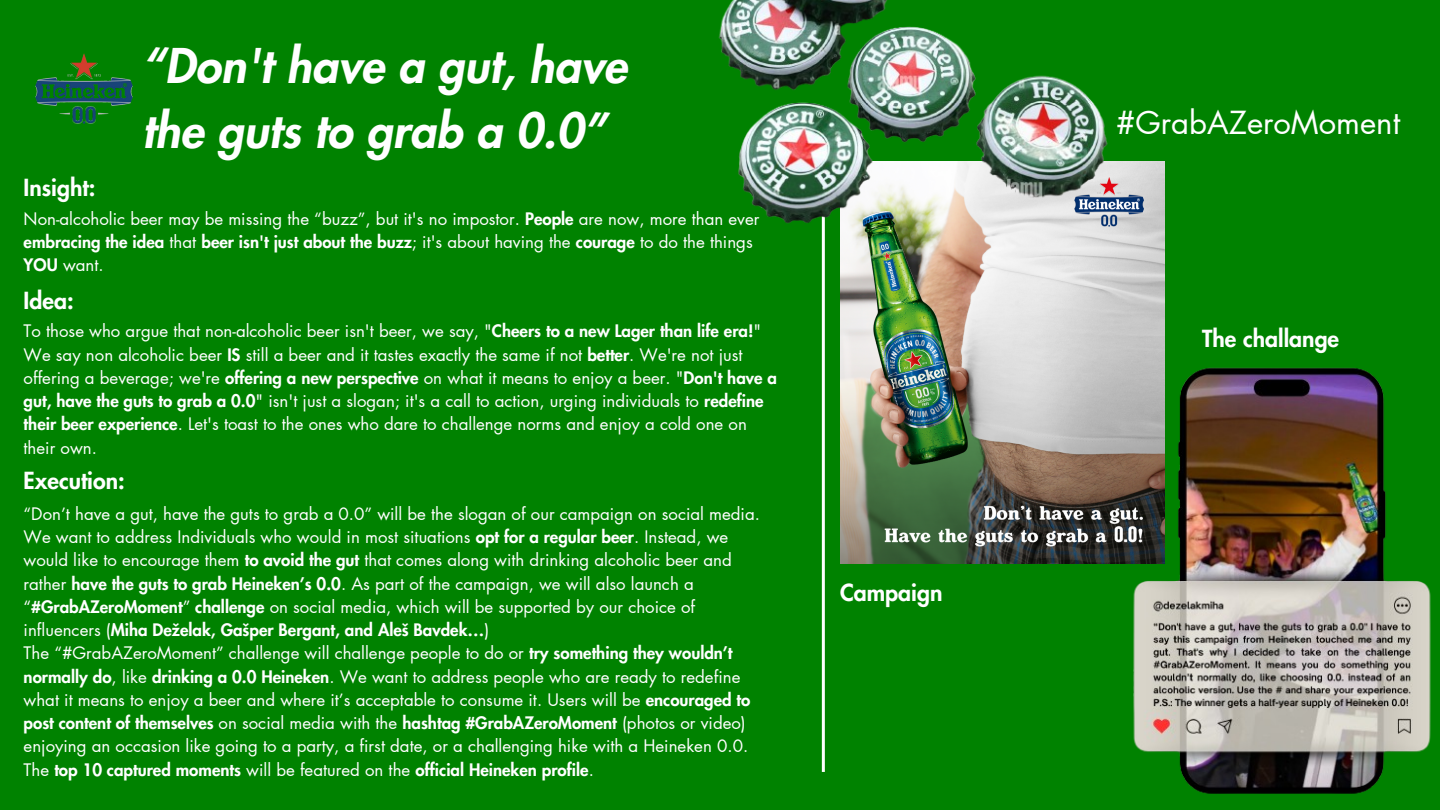
<style>
.page{position:relative;width:1440px;height:810px;background:#008200}
.page>*{position:absolute;margin:0;border:0;box-sizing:border-box;transform-origin:0 0}
.t1{font:italic 800 46.8px/65.2px "Futura LT Pro";color:#fff}
.t2{font:31.1px "Futura LT Pro";color:#fff}
.t3{font:800 23px "Futura LT Pro";color:#fff}
.t4{font:16.9px/23.2px "Futura LT Pro";color:#fff}
.s1{font-weight:800}
</style>
<div class="page">
<img style="left:35px;top:53px;width:98px;height:71px">
<img style="left:840px;top:161px;width:325px;height:402px">
<hr style="left:822px;top:161px;width:3px;height:611px;background:#fff">
<img style="left:718px;top:0;width:446px;height:321px">
<img style="left:1098px;top:253px;width:333px;height:541px">
<p class="t3" style="left:24px;top:177px;width:73px">Insight:</p>
<p class="t1" style="left:142px;top:35px;width:486px">“Don't have a gut, have the guts to grab a 0.0”</p>
<h3 class="t4" style="left:24px;top:208px;width:737px">Non-alcoholic beer may be missing the “buzz”, but it's no impostor. <span class="s1">People</span> are now, more than ever <span class="s1">embracing the idea</span> that <span class="s1">beer isn't just about the buzz</span>; it's about having the <span class="s1">courage</span> to do the things<br><span class="s1">YOU</span> want.</h3>
<h3 class="t3" style="left:24px;top:290px;width:52px">Idea:</h3>
<h3 class="t4" style="left:24px;top:320px;width:755px">To those who argue that non-alcoholic beer isn't beer, we say, "<span class="s1">Cheers to a new Lager than life era!</span>" We say non alcoholic beer <span class="s1">IS</span> still a beer and it tastes exactly the same if not <span class="s1">better</span>. We're not just offering a beverage; we're <span class="s1">offering a new perspective</span> on what it means to enjoy a beer. "<span class="s1">Don't have a gut, have the guts to grab a 0.0</span>" isn't just a slogan; it's a call to action, urging individuals to <span class="s1">redefine their beer experience</span>. Let's toast to the ones who dare to challenge norms and enjoy a cold one on their own.</h3>
<p class="t3" style="left:24px;top:470px;width:103px">Execution:</p>
<h3 class="t4" style="left:24px;top:503px;width:738px">“Don’t have a gut, have the guts to grab a 0.0” will be the slogan of our campaign on social media.<br>We want to address Individuals who would in most situations <span class="s1">opt for a regular beer</span>. Instead, we would like to encourage them <span class="s1">to avoid the gut</span> that comes along with drinking alcoholic beer and rather <span class="s1">have the guts to grab Heineken’s 0.0</span>. As part of the campaign, we will also launch a “<span class="s1">#GrabAZeroMoment</span>” <span class="s1">challenge</span> on social media, which will be supported by our choice of influencers (<span class="s1">Miha Deželak, Gašper Bergant, and Aleš Bavdek…</span>)</h3>
<p class="t4" style="left:24px;top:642px;width:728px">The “#GrabAZeroMoment” challenge will challenge people to do or <span class="s1">try something they wouldn’t normally do</span>, like <span class="s1">drinking a 0.0 Heineken</span>. We want to address people who are ready to redefine what it means to enjoy a beer and where it’s acceptable to consume it. Users will be <span class="s1">encouraged to post content of themselves</span> on social media with the <span class="s1">hashtag #GrabAZeroMoment</span> (photos or video) enjoying an occasion like going to a party, a first date, or a challenging hike with a Heineken 0.0.<br>The <span class="s1">top 10 captured moments</span> will be featured on the <span class="s1">official Heineken profile</span>.</p>
<p class="t3" style="left:840px;top:582px;width:104px">Campaign</p>
<p class="t2" style="left:1116px;top:108px;width:285px">#GrabAZeroMoment</p>
<h3 class="t3" style="left:1202px;top:328px;width:139px">The challange</h3>
</div>
